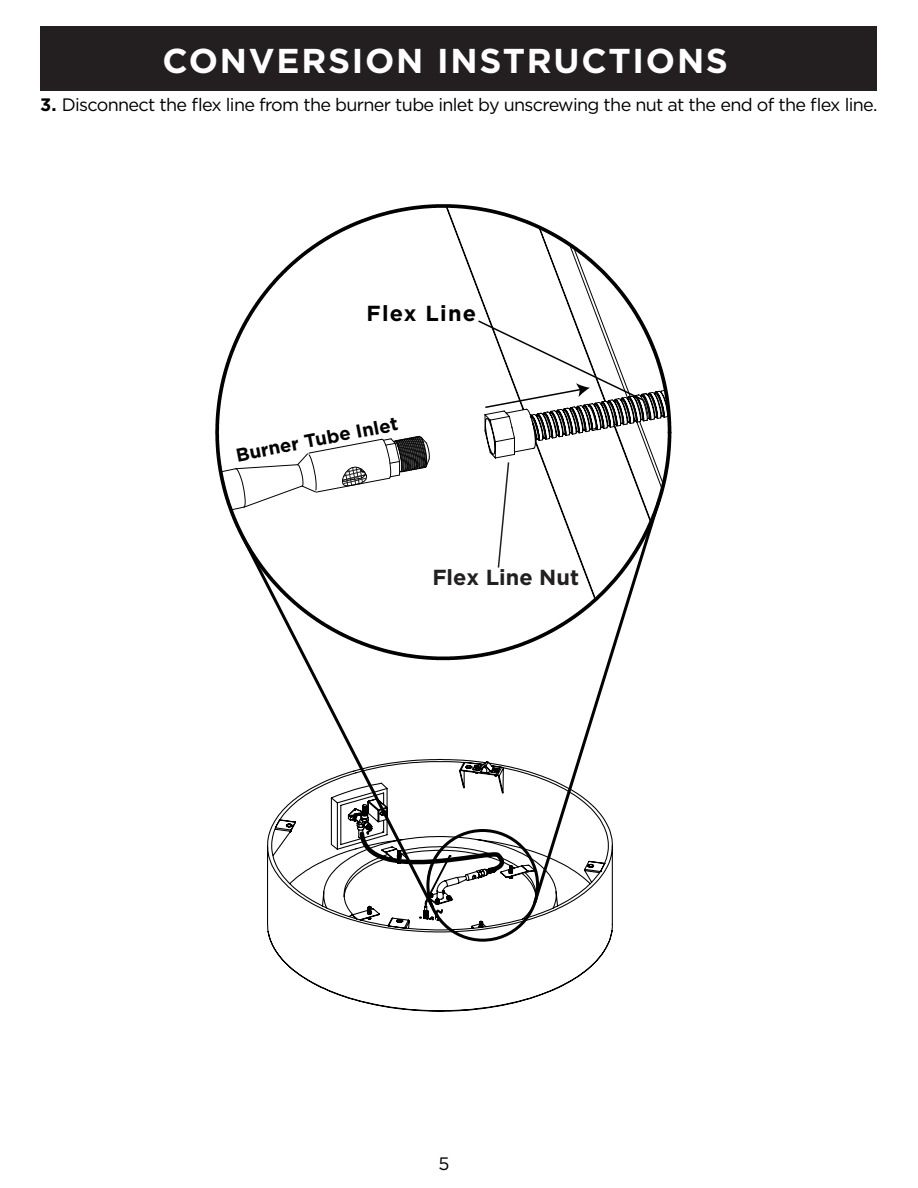
<style>
.page{position:relative;width:918px;height:1188px;background:#fff}
.page>*{position:absolute;margin:0;border:0;box-sizing:border-box;transform-origin:0 0}
.t1{font:700 34.5px "Gotham";letter-spacing:.05em;color:#fff}
.t2{font:700 21.75px "Gotham";color:#231f20}
.t3{font:700 21.75px "Gotham";letter-spacing:.055em;color:#000}
.t4{font:700 18.75px "Gotham";color:#000}
.t5{font:18px "Gotham";letter-spacing:-.035em;color:#000}
.s1{font-weight:700}
</style>
<div class="page">
<div style="left:40px;top:26px;width:836px;height:65px;background:#231f20"></div>
<svg style="left:267px;top:758px;width:346px;height:254px"></svg>
<svg style="left:215px;top:204px;width:457px;height:457px"></svg>
<svg style="left:445px;top:205px;width:219px;height:396px"></svg>
<svg style="left:221px;top:436px;width:209px;height:75px"></svg>
<svg style="left:239px;top:532px;width:197px;height:379px"></svg>
<svg style="left:531px;top:495px;width:132px;height:411px"></svg>
<svg style="left:497px;top:461px;width:13px;height:108px"></svg>
<svg style="left:477px;top:319px;width:192px;height:112px"></svg>
<h1 class="t1" style="left:162px;top:38px;width:567px">CONVERSION INSTRUCTIONS</h1>
<p class="t5" style="left:40px;top:93px;width:839px"><span class="s1">3.</span> Disconnect the flex line from the burner tube inlet by unscrewing the nut at the end of the flex line.</p>
<p class="t3" style="left:367px;top:299px;width:111px">Flex Line</p>
<p class="t4" style="left:234px;top:443px;width:166px;rotate:-11deg">Burner Tube Inlet</p>
<p class="t2" style="left:432px;top:563px;width:148px">Flex Line Nut</p>
<p class="t5" style="left:438px;top:1152px;width:13px">5</p>
</div>
